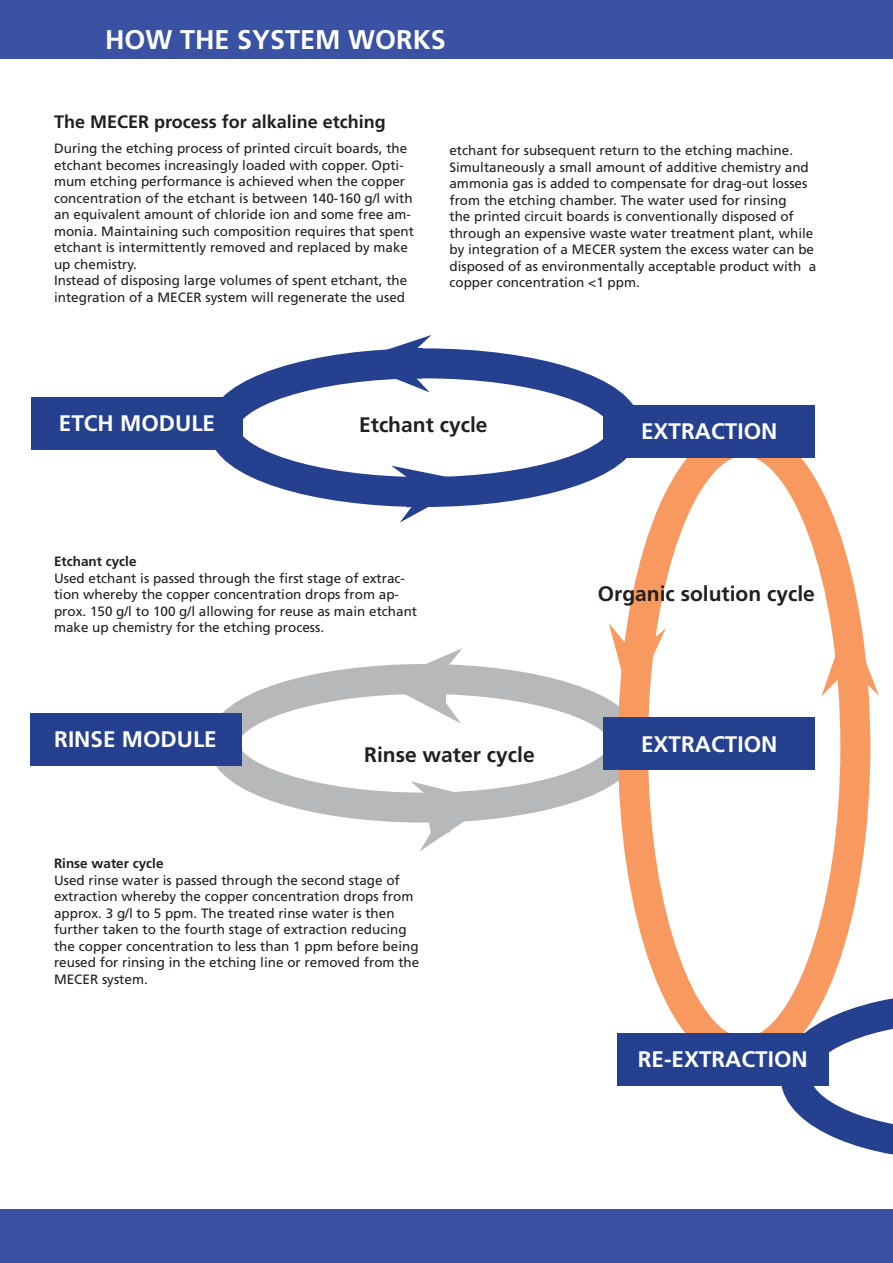
<style>
.page{position:relative;width:893px;height:1263px;background:#fff}
.page>*{position:absolute;margin:0;border:0;box-sizing:border-box;transform-origin:0 0}
.t1{font:700 27px "Frutiger";color:#fff}
.t2{font:700 22.5px "Frutiger";color:#fff}
.t3{font:700 21px "Frutiger";color:#231f20}
.t4{font:700 18px "Frutiger";color:#231f20}
.t5{font:13.5px/16.5px "Frutiger";color:#231f20}
.t6{font:700 13.5px "Frutiger";color:#231f20}
</style>
<div class="page">
<div style="left:0;top:1209px;width:892px;height:54px;background:#3952a4"></div>
<div style="left:0;top:0;width:892px;height:59px;background:#3952a4"></div>
<svg style="left:781px;top:998px;width:111px;height:157px"></svg>
<svg style="left:216px;top:665px;width:387px;height:157px"></svg>
<svg style="left:383px;top:648px;width:79px;height:76px"></svg>
<svg style="left:394px;top:781px;width:99px;height:70px"></svg>
<svg style="left:603px;top:458px;width:282px;height:625px"></svg>
<svg style="left:821px;top:617px;width:57px;height:80px"></svg>
<svg style="left:602px;top:610px;width:66px;height:94px"></svg>
<svg style="left:215px;top:335px;width:440px;height:187px"></svg>
<svg style="left:351px;top:335px;width:80px;height:57px"></svg>
<svg style="left:370px;top:456px;width:103px;height:67px"></svg>
<div style="left:603px;top:406px;width:212px;height:52px;background:#25408e"></div>
<div style="left:603px;top:718px;width:212px;height:52px;background:#25408e"></div>
<div style="left:617px;top:1034px;width:211px;height:52px;background:#25408e"></div>
<div style="left:31px;top:397px;width:212px;height:53px;background:#25408e"></div>
<div style="left:30px;top:713px;width:211px;height:53px;background:#25408e"></div>
<h1 class="t1" style="left:105px;top:28px;width:342px">HOW THE SYSTEM WORKS</h1>
<h3 class="t4" style="left:54px;top:114px;width:333px">The MECER process for alkaline etching</h3>
<p class="t5" style="left:54px;top:142px;width:361px">During the etching process of printed circuit boards, the etchant becomes increasingly loaded with copper. Opti&shy;mum etching performance is achieved when the copper concentration of the etchant is between 140-160 g/l with an equivalent amount of chloride ion and some free am&shy;monia. Maintaining such composition requires that spent etchant is intermittently removed and replaced by make up chemistry.<br>Instead of disposing large volumes of spent etchant, the integration of a MECER system will regenerate the used</p>
<p class="t5" style="left:449px;top:143px;width:368px">etchant for subsequent return to the etching machine.<br>Simultaneously a small amount of additive chemistry and ammonia gas is added to compensate for drag-out losses from the etching chamber. The water used for rinsing<br>the printed circuit boards is conventionally disposed of through an expensive waste water treatment plant, while by integration of a MECER system the excess water can be disposed of as environmentally acceptable product with a copper concentration &lt;1 ppm.</p>
<h2 class="t2" style="left:59px;top:415px;width:158px">ETCH MODULE</h2>
<h3 class="t3" style="left:359px;top:416px;width:130px">Etchant cycle</h3>
<p class="t6" style="left:54px;top:556px;width:84px">Etchant cycle</p>
<p class="t5" style="left:54px;top:571px;width:364px">Used etchant is passed through the first stage of extrac&shy;tion whereby the copper concentration drops from ap&shy;prox. 150 g/l to 100 g/l allowing for reuse as main etchant make up chemistry for the etching process.</p>
<h2 class="t2" style="left:54px;top:730px;width:164px">RINSE MODULE</h2>
<h3 class="t3" style="left:364px;top:746px;width:172px">Rinse water cycle</h3>
<p class="t6" style="left:54px;top:858px;width:111px">Rinse water cycle</p>
<p class="t5" style="left:54px;top:873px;width:367px">Used rinse water is passed through the second stage of extraction whereby the copper concentration drops from approx. 3 g/l to 5 ppm. The treated rinse water is then further taken to the fourth stage of extraction reducing the copper concentration to less than 1 ppm before being reused for rinsing in the etching line or removed from the MECER system.</p>
<h2 class="t2" style="left:641px;top:423px;width:138px">EXTRACTION</h2>
<h3 class="t3" style="left:598px;top:585px;width:218px">Organic solution cycle</h3>
<h2 class="t2" style="left:641px;top:735px;width:138px">EXTRACTION</h2>
<h2 class="t2" style="left:637px;top:1051px;width:171px">RE-EXTRACTION</h2>
</div>
